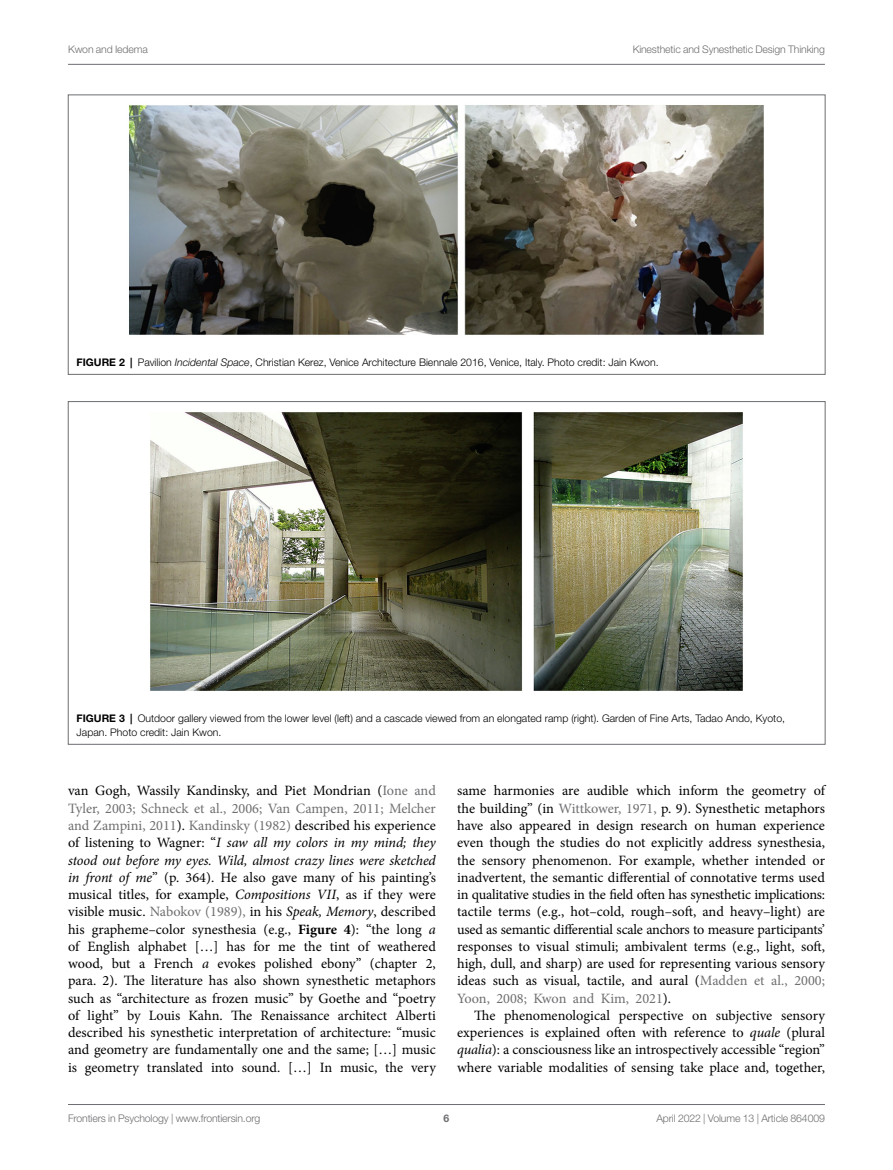
<style>
.page{position:relative;width:893px;height:1170px;background:#fff}
.page>*{position:absolute;margin:0;border:0;box-sizing:border-box;transform-origin:0 0}
.TEXT{font:14.25px/17.2px "Minion Pro";color:#000;text-align:justify}
.FIG_LEG{font:300 10.5px/14.2px "Helvetica Neue LT Std";color:#000}
.t1{font:300 10.5px "Helvetica Neue LT Std";letter-spacing:-.015em;color:#6d6e71}
.t2{font:700 10.5px "Helvetica Neue LT Std";color:#6d6e71}
.s1{font-weight:700}
.s2{font-style:italic}
.s3{color:#6d6e71}
</style>
<div class="page">
<hr style="left:68px;top:64px;width:757px;height:1px;background:#6d6e71">
<hr style="left:68px;top:1104px;width:757px;height:1px;background:#6d6e71">
<img style="left:128px;top:104px;width:636px;height:231px">
<img style="left:150px;top:412px;width:593px;height:279px">
<p class="t1" style="left:68px;top:42px;width:81px">Kwon and Iedema</p>
<p class="t1" style="left:633px;top:42px;width:194px">Kinesthetic and Synesthetic Design Thinking</p>
<p class="FIG_LEG" style="left:77px;top:355px;width:584px"><span class="s1">FIGURE 2 |</span> Pavilion <span class="s2">Incidental Space</span>, Christian Kerez, Venice Architecture Biennale 2016, Venice, Italy. Photo credit: Jain Kwon.</p>
<p class="FIG_LEG" style="left:77px;top:710px;width:710px"><span class="s1">FIGURE 3 |</span> Outdoor gallery viewed from the lower level (left) and a cascade viewed from an elongated ramp (right). Garden of Fine Arts, Tadao Ando, Kyoto,<br>Japan. Photo credit: Jain Kwon.</p>
<p class="TEXT" style="left:68px;top:782px;width:369px">van Gogh, Wassily Kandinsky, and Piet Mondrian (<span class="s3">Ione and Tyler, 2003; Schneck et al., 2006; Van Campen, 2011; Melcher and Zampini, 2011</span>). <span class="s3">Kandinsky (1982)</span> described his experience of listening to Wagner: “<span class="s2">I saw all my colors in my mind; they stood out before my eyes. Wild, almost crazy lines were sketched in front of me</span>” (p. 364). He also gave many of his painting’s musical titles, for example, <span class="s2">Compositions VII</span>, as if they were visible music. <span class="s3">Nabokov (1989),</span> in his <span class="s2">Speak, Memory</span>, described his grapheme–color synesthesia (e.g., <span class="s1">Figure 4</span>): “the long <span class="s2">a </span>of English alphabet […] has for me the tint of weathered wood, but a French <span class="s2">a</span> evokes polished ebony” (chapter 2, para. 2). The literature has also shown synesthetic metaphors such as “architecture as frozen music” by Goethe and “poetry of light” by Louis Kahn. The Renaissance architect Alberti described his synesthetic interpretation of architecture: “music and geometry are fundamentally one and the same; […] music is geometry translated into sound. […] In music, the very</p>
<p class="TEXT" style="left:457px;top:782px;width:369px">same harmonies are audible which inform the geometry of the building” (in <span class="s3">Wittkower, 1971,</span> p. 9). Synesthetic metaphors have also appeared in design research on human experience even though the studies do not explicitly address synesthesia, the sensory phenomenon. For example, whether intended or inadvertent, the semantic differential of connotative terms used in qualitative studies in the field often has synesthetic implications: tactile terms (e.g., hot–cold, rough–soft, and heavy–light) are used as semantic differential scale anchors to measure participants’ responses to visual stimuli; ambivalent terms (e.g., light, soft, high, dull, and sharp) are used for representing various sensory ideas such as visual, tactile, and aural (<span class="s3">Madden et al., 2000; Yoon, 2008; Kwon and Kim, 2021</span>).</p>
<p class="TEXT" style="left:457px;top:1006px;width:369px;text-indent:17px">The phenomenological perspective on subjective sensory experiences is explained often with reference to <span class="s2">quale</span> (plural <span class="s2">qualia</span>): a consciousness like an introspectively accessible “region” where variable modalities of sensing take place and, together,</p>
<p class="t1" style="left:68px;top:1111px;width:194px">Frontiers in Psychology | www.frontiersin.org</p>
<p class="t2" style="left:444px;top:1111px;width:7px">6</p>
<p class="t1" style="left:656px;top:1111px;width:170px">April 2022 | Volume 13 | Article 864009</p>
</div>
